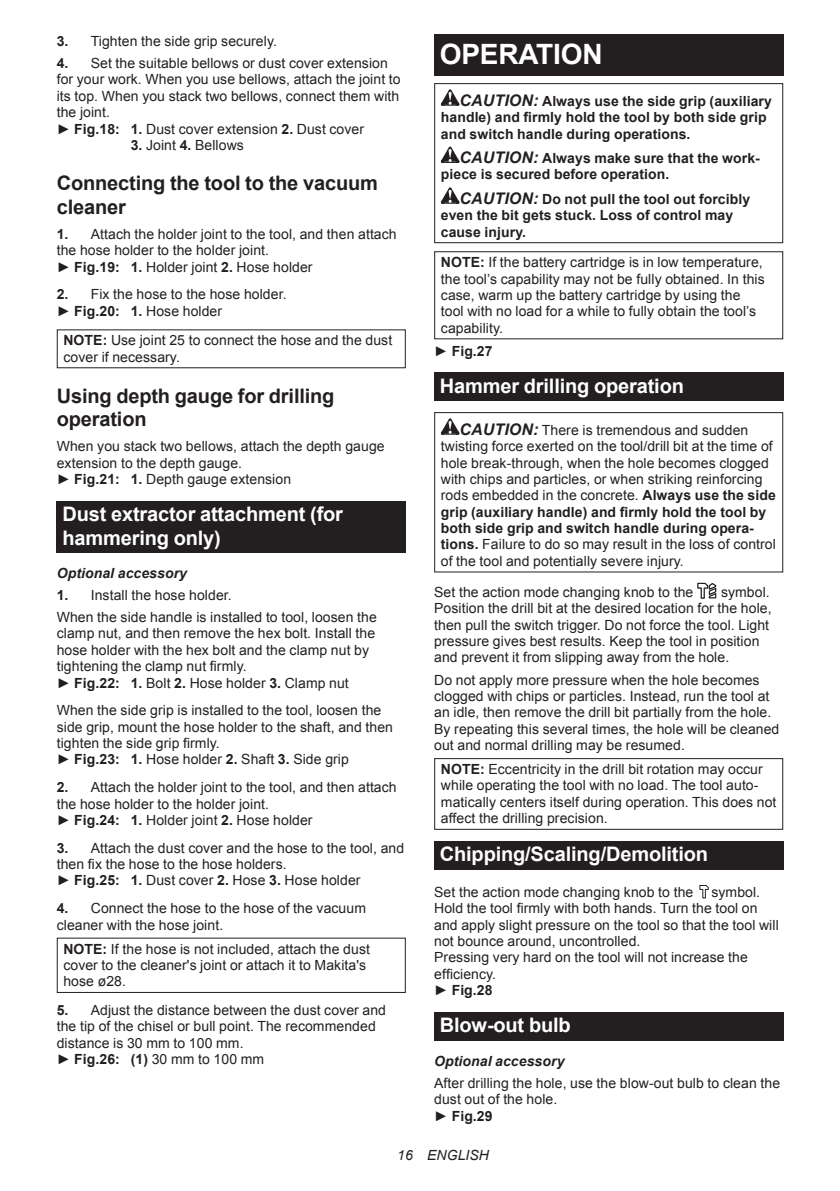
<style>
.page{position:relative;width:840px;height:1191px;background:#fff}
.page>*{position:absolute;margin:0;border:0;box-sizing:border-box;transform-origin:0 0}
.t1{font:700 28px "Arial";letter-spacing:-.01em;color:#fff}
.t2{font:700 20px/23.4px "Arial";letter-spacing:-.01em;color:#fff}
.t3{font:700 20px/23.4px "Arial";letter-spacing:-.01em;color:#231f20}
.t4{font:14px/16.4px "Arial";letter-spacing:.005em;color:#231f20}
.t5{font:700 14px/16.4px "Arial";letter-spacing:.005em;color:#231f20}
.t6{font:italic 700 14px "Arial";letter-spacing:.005em;color:#231f20}
.t7{font:italic 14px "Arial";letter-spacing:.005em;color:#231f20}
.s1{font-weight:700}
.s2{font-style:italic;font-size:16px}
.s3{font-weight:400}
.s4{font-weight:700;font-style:italic;font-size:16px}
</style>
<div class="page">
<div style="left:57px;top:501px;width:348px;height:52px;background:#231f20"></div>
<div style="left:57px;top:937px;width:348px;height:56px;border:1px solid #231f20"></div>
<div style="left:434px;top:34px;width:348px;height:41px;background:#231f20"></div>
<svg style="left:440px;top:89px;width:19px;height:17px"></svg>
<svg style="left:440px;top:146px;width:19px;height:17px"></svg>
<svg style="left:440px;top:187px;width:19px;height:17px"></svg>
<div style="left:434px;top:83px;width:348px;height:160px;border:1px solid #231f20"></div>
<div style="left:434px;top:251px;width:348px;height:88px;border:1px solid #231f20"></div>
<div style="left:434px;top:373px;width:348px;height:28px;background:#231f20"></div>
<svg style="left:440px;top:418px;width:19px;height:17px"></svg>
<div style="left:434px;top:412px;width:348px;height:160px;border:1px solid #231f20"></div>
<svg style="left:697px;top:582px;width:20px;height:17px"></svg>
<div style="left:434px;top:758px;width:348px;height:72px;border:1px solid #231f20"></div>
<div style="left:434px;top:841px;width:348px;height:28px;background:#231f20"></div>
<svg style="left:699px;top:885px;width:10px;height:13px"></svg>
<div style="left:434px;top:1012px;width:348px;height:28px;background:#231f20"></div>
<p class="t4" style="left:57px;top:33px;width:222px"><span class="s1">3.</span> Tighten the side grip securely.</p>
<p class="t4" style="left:57px;top:55px;width:345px"><span class="s1">4.</span> Set the suitable bellows or dust cover extension for your work. When you use bellows, attach the joint to its top. When you stack two bellows, connect them with the joint.<br>► <span class="s1">Fig.18: 1.</span> Dust cover extension <span class="s1">2.</span> Dust cover</p>
<p class="t4" style="left:131px;top:137px;width:115px"><span class="s1">3.</span> Joint <span class="s1">4.</span> Bellows</p>
<h2 class="t3" style="left:57px;top:172px;width:322px">Connecting the tool to the vacuum cleaner</h2>
<p class="t4" style="left:57px;top:226px;width:341px"><span class="s1">1.</span> Attach the holder joint to the tool, and then attach the hose holder to the holder joint.<br>► <span class="s1">Fig.19: 1.</span> Holder joint <span class="s1">2.</span> Hose holder</p>
<p class="t4" style="left:57px;top:286px;width:231px"><span class="s1">2.</span> Fix the hose to the hose holder. ► <span class="s1">Fig.20: 1.</span> Hose holder</p>
<p class="t4" style="left:63px;top:332px;width:330px"><span class="s1">NOTE:</span> Use joint 25 to connect the hose and the dust cover if necessary.</p>
<h2 class="t3" style="left:57px;top:385px;width:279px">Using depth gauge for drilling operation</h2>
<p class="t4" style="left:57px;top:438px;width:329px">When you stack two bellows, attach the depth gauge extension to the depth gauge.<br>► <span class="s1">Fig.21: 1.</span> Depth gauge extension</p>
<h2 class="t2" style="left:62px;top:503px;width:282px">Dust extractor attachment (for hammering only)</h2>
<p class="t6" style="left:57px;top:563px;width:132px">Optional accessory</p>
<p class="t4" style="left:57px;top:584px;width:321px;line-height:22px"><span class="s1">1.</span> Install the hose holder.<br>When the side handle is installed to tool, loosen the</p>
<p class="t4" style="left:57px;top:625px;width:320px">clamp nut, and then remove the hex bolt. Install the hose holder with the hex bolt and the clamp nut by tightening the clamp nut firmly.<br>► <span class="s1">Fig.22: 1.</span> Bolt <span class="s1">2.</span> Hose holder <span class="s1">3.</span> Clamp nut</p>
<p class="t4" style="left:57px;top:702px;width:337px">When the side grip is installed to the tool, loosen the side grip, mount the hose holder to the shaft, and then tighten the side grip firmly.<br>► <span class="s1">Fig.23: 1.</span> Hose holder <span class="s1">2.</span> Shaft <span class="s1">3.</span> Side grip</p>
<p class="t4" style="left:57px;top:779px;width:341px"><span class="s1">2.</span> Attach the holder joint to the tool, and then attach the hose holder to the holder joint.<br>► <span class="s1">Fig.24: 1.</span> Holder joint <span class="s1">2.</span> Hose holder</p>
<p class="t4" style="left:57px;top:839px;width:349px"><span class="s1">3.</span> Attach the dust cover and the hose to the tool, and then fix the hose to the hose holders.<br>► <span class="s1">Fig.25: 1.</span> Dust cover <span class="s1">2.</span> Hose <span class="s1">3.</span> Hose holder</p>
<p class="t4" style="left:57px;top:900px;width:310px"><span class="s1">4.</span> Connect the hose to the hose of the vacuum cleaner with the hose joint.</p>
<p class="t4" style="left:63px;top:940px;width:308px"><span class="s1">NOTE:</span> If the hose is not included, attach the dust cover to the cleaner's joint or attach it to Makita's hose ø28.</p>
<p class="t4" style="left:57px;top:1002px;width:330px"><span class="s1">5.</span> Adjust the distance between the dust cover and the tip of the chisel or bull point. The recommended distance is 30 mm to 100 mm.<br>► <span class="s1">Fig.26: (1)</span> 30 mm to 100 mm</p>
<h1 class="t1" style="left:439px;top:35px;width:164px">OPERATION</h1>
<p class="t5" style="left:440px;top:93px;width:332px;text-indent:19px"><span class="s2">CAUTION:</span> Always use the side grip (auxiliary handle) and firmly hold the tool by both side grip and switch handle during operations.</p>
<p class="t5" style="left:440px;top:150px;width:320px;text-indent:19px"><span class="s2">CAUTION:</span> Always make sure that the work&shy;piece is secured before operation.</p>
<p class="t5" style="left:440px;top:191px;width:310px;text-indent:19px"><span class="s2">CAUTION:</span> Do not pull the tool out forcibly even the bit gets stuck. Loss of control may cause injury.</p>
<p class="t4" style="left:440px;top:254px;width:325px"><span class="s1">NOTE:</span> If the battery cartridge is in low temperature, the tool’s capability may not be fully obtained. In this case, warm up the battery cartridge by using the tool with no load for a while to fully obtain the tool’s capability.</p>
<p class="t5" style="left:434px;top:343px;width:60px"><span class="s3">►</span> Fig.27</p>
<h2 class="t2" style="left:439px;top:374px;width:245px">Hammer drilling operation</h2>
<p class="t4" style="left:440px;top:422px;width:336px;text-indent:19px"><span class="s4">CAUTION:</span> There is tremendous and sudden twisting force exerted on the tool/drill bit at the time of hole break-through, when the hole becomes clogged with chips and particles, or when striking reinforcing rods embedded in the concrete. <span class="s1">Always use the side grip (auxiliary handle) and firmly hold the tool by both side grip and switch handle during opera&shy;tions.</span> Failure to do so may result in the loss of control of the tool and potentially severe injury.</p>
<p class="t4" style="left:434px;top:584px;width:260px">Set the action mode changing knob to the</p>
<p class="t4" style="left:434px;top:584px;width:339px;text-indent:286px">symbol.<br>Position the drill bit at the desired location for the hole, then pull the switch trigger. Do not force the tool. Light pressure gives best results. Keep the tool in position and prevent it from slipping away from the hole.</p>
<p class="t4" style="left:434px;top:671px;width:346px">Do not apply more pressure when the hole becomes clogged with chips or particles. Instead, run the tool at an idle, then remove the drill bit partially from the hole.<br>By repeating this several times, the hole will be cleaned out and normal drilling may be resumed.</p>
<p class="t4" style="left:440px;top:761px;width:337px"><span class="s1">NOTE:</span> Eccentricity in the drill bit rotation may occur while operating the tool with no load. The tool auto&shy;matically centers itself during operation. This does not affect the drilling precision.</p>
<h2 class="t2" style="left:439px;top:843px;width:269px">Chipping/Scaling/Demolition</h2>
<p class="t4" style="left:434px;top:884px;width:260px">Set the action mode changing knob to the</p>
<p class="t4" style="left:434px;top:884px;width:346px;text-indent:277px">symbol.<br>Hold the tool firmly with both hands. Turn the tool on and apply slight pressure on the tool so that the tool will not bounce around, uncontrolled.<br>Pressing very hard on the tool will not increase the efficiency.<br>► <span class="s1">Fig.28</span></p>
<h2 class="t2" style="left:439px;top:1014px;width:132px">Blow-out bulb</h2>
<p class="t6" style="left:434px;top:1051px;width:132px">Optional accessory</p>
<p class="t4" style="left:434px;top:1074px;width:347px">After drilling the hole, use the blow-out bulb to clean the dust out of the hole.<br>► <span class="s1">Fig.29</span></p>
<p class="t7" style="left:397px;top:1146px;width:93px">16 ENGLISH</p>
</div>
